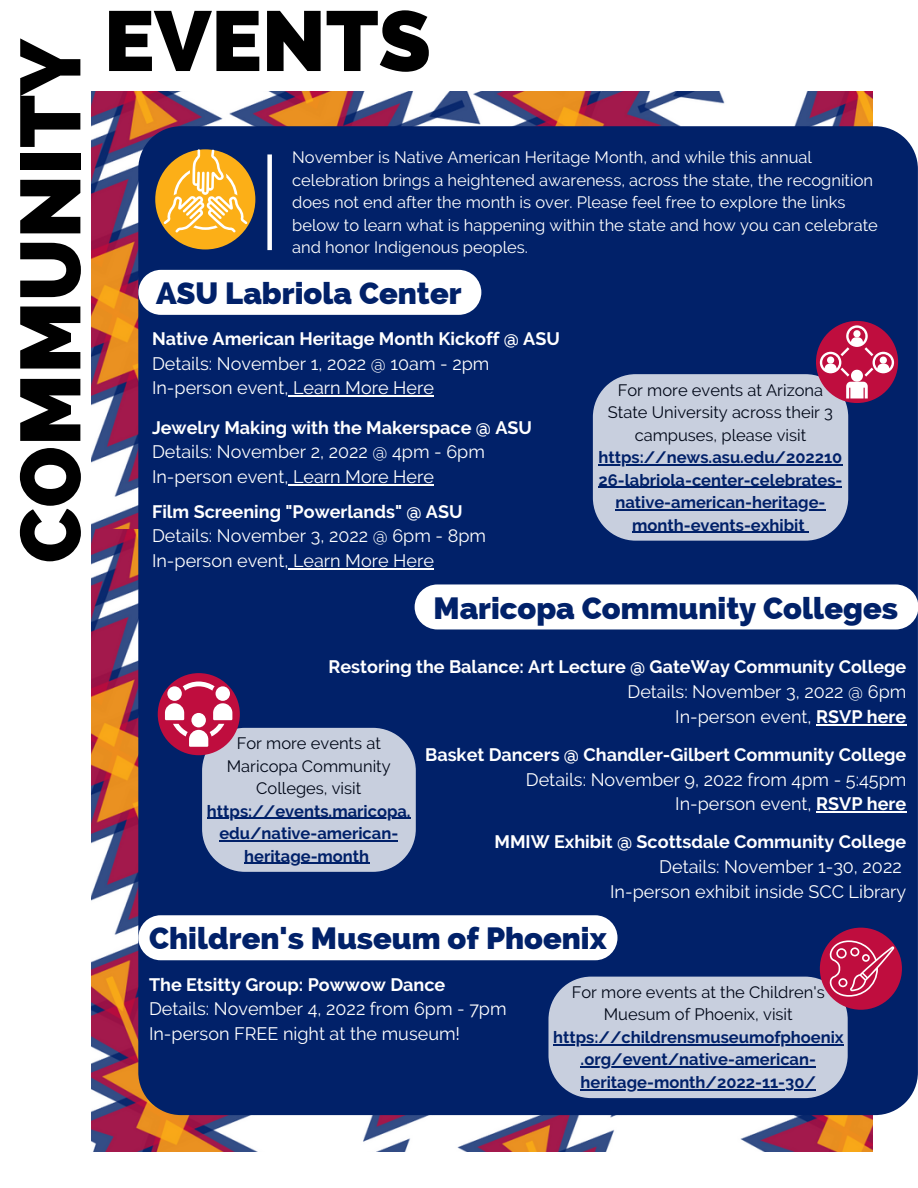
<style>
.page{position:relative;width:918px;height:1188px;background:#fff}
.page>*{position:absolute;margin:0;border:0;box-sizing:border-box;transform-origin:0 0}
.t1{font:800 84.75px "Raleway";color:#000}
.t2{font:800 30.75px "Raleway";color:#012169}
.t3{font:18px/24.8px "Raleway";color:#fff}
.t4{font:700 18px "Raleway";color:#fff}
.t5{font:16.5px/22.5px "Raleway";color:#fff}
.t6{font:700 16.5px/22.5px "Raleway";color:#012169;text-align:center}
.t7{font:16.5px/22.5px "Raleway";color:#000;text-align:center}
.s1{font-weight:700}
</style>
<div class="page">
<img style="left:92px;top:92px;width:781px;height:438px">
<img style="left:92px;top:530px;width:781px;height:622px">
<div style="left:138px;top:126px;width:780px;height:989px;background:#012169"></div>
<div style="left:155px;top:149px;width:100px;height:100px;background:#fcaf17;border-radius:50%"></div>
<svg style="left:164px;top:149px;width:83px;height:84px"></svg>
<div style="left:267px;top:154px;width:5px;height:96px;background:#fff"></div>
<svg style="left:138px;top:270px;width:343px;height:45px"></svg>
<div style="left:415px;top:584px;width:503px;height:45px;background:#fff;border-radius:23px"></div>
<div style="left:138px;top:915px;width:479px;height:45px;background:#fff;border-radius:22px"></div>
<div style="left:158px;top:673px;width:82px;height:82px;background:#bf0d3e;border-radius:50%"></div>
<svg style="left:183px;top:682px;width:32px;height:9px"></svg>
<div style="left:167px;top:686px;width:15px;height:15px;background:#fff;border-radius:50%"></div>
<div style="left:216px;top:686px;width:14px;height:15px;background:#fff;border-radius:50%"></div>
<svg style="left:165px;top:703px;width:251px;height:169px"></svg>
<div style="left:816px;top:321px;width:82px;height:82px;background:#bf0d3e;border-radius:50%"></div>
<svg style="left:593px;top:325px;width:301px;height:216px"></svg>
<div style="left:820px;top:928px;width:82px;height:82px;background:#bf0d3e;border-radius:50%"></div>
<svg style="left:548px;top:940px;width:346px;height:158px"></svg>
<hr style="left:816px;top:812px;width:90px;height:1px;background:#fff">
<hr style="left:816px;top:724px;width:90px;height:1px;background:#fff">
<hr style="left:288px;top:396px;width:146px;height:1px;background:#fff">
<hr style="left:293px;top:484px;width:141px;height:1px;background:#fff">
<hr style="left:293px;top:568px;width:141px;height:1px;background:#fff">
<h1 class="t1" style="left:1px;top:563px;width:527px;rotate:-90deg">COMMUNITY</h1>
<h1 class="t1" style="left:104px;top:-9px;width:329px">EVENTS</h1>
<p class="t5" style="left:292px;top:146px;width:587px">November is Native American Heritage Month, and while this annual celebration brings a heightened awareness, across the state, the recognition does not end after the month is over. Please feel free to explore the links below to learn what is happening within the state and how you can celebrate and honor Indigenous peoples.</p>
<h2 class="t2" style="left:156px;top:275px;width:307px">ASU Labriola Center</h2>
<p class="t4" style="left:152px;top:328px;width:409px">Native American Heritage Month Kickoff @ ASU</p>
<p class="t3" style="left:152px;top:351px;width:339px">Details: November 1, 2022 @ 10am - 2pm<br>In-person event, Learn More Here</p>
<p class="t4" style="left:152px;top:417px;width:382px">Jewelry Making with the Makerspace @ ASU</p>
<p class="t3" style="left:152px;top:440px;width:334px">Details: November 2, 2022 @ 4pm - 6pm<br>In-person event, Learn More Here</p>
<p class="t4" style="left:152px;top:501px;width:312px">Film Screening "Powerlands" @ ASU</p>
<p class="t3" style="left:152px;top:524px;width:335px">Details: November 3, 2022 @ 6pm - 8pm<br>In-person event, Learn More Here</p>
<p class="t7" style="left:608px;top:378px;width:227px">For more events at Arizona<br>State University across their 3 campuses, please visit</p>
<p class="t6" style="left:598px;top:446px;width:246px">https://news.asu.edu/202210<br>26-labriola-center-celebrates&shy;native-american-heritage&shy;month-events-exhibit</p>
<h2 class="t2" style="left:433px;top:590px;width:466px">Maricopa Community Colleges</h2>
<p class="t4" style="left:329px;top:656px;width:579px">Restoring the Balance: Art Lecture @ GateWay Community College</p>
<p class="t3" style="left:627px;top:679px;width:280px;text-align:right">Details: November 3, 2022 @ 6pm<br>In-person event, <span class="s1">RSVP here</span></p>
<p class="t7" style="left:227px;top:732px;width:165px">For more events at<br>Maricopa Community<br>Colleges, visit</p>
<p class="t6" style="left:207px;top:800px;width:205px">https://events.maricopa. edu/native-american&shy;heritage-month</p>
<p class="t4" style="left:425px;top:744px;width:483px">Basket Dancers @ Chandler-Gilbert Community College</p>
<p class="t3" style="left:526px;top:767px;width:382px;text-align:right">Details: November 9, 2022 from 4pm - 5:45pm<br>In-person event, <span class="s1">RSVP here</span></p>
<p class="t4" style="left:494px;top:832px;width:413px">MMIW Exhibit @ Scottsdale Community College</p>
<p class="t3" style="left:610px;top:854px;width:298px;text-align:right">Details: November 1-30, 2022<br>In-person exhibit inside SCC Library</p>
<h2 class="t2" style="left:149px;top:920px;width:459px">Children's Museum of Phoenix</h2>
<p class="t4" style="left:149px;top:974px;width:298px">The Etsitty Group: Powwow Dance</p>
<p class="t3" style="left:149px;top:997px;width:359px">Details: November 4, 2022 from 6pm - 7pm<br>In-person FREE night at the museum!</p>
<p class="t7" style="left:572px;top:981px;width:255px">For more events at the Children's<br>Muesum of Phoenix, visit</p>
<p class="t6" style="left:553px;top:1026px;width:292px">https://childrensmuseumofphoenix .org/event/native-american&shy;heritage-month/2022-11-30/</p>
</div>
